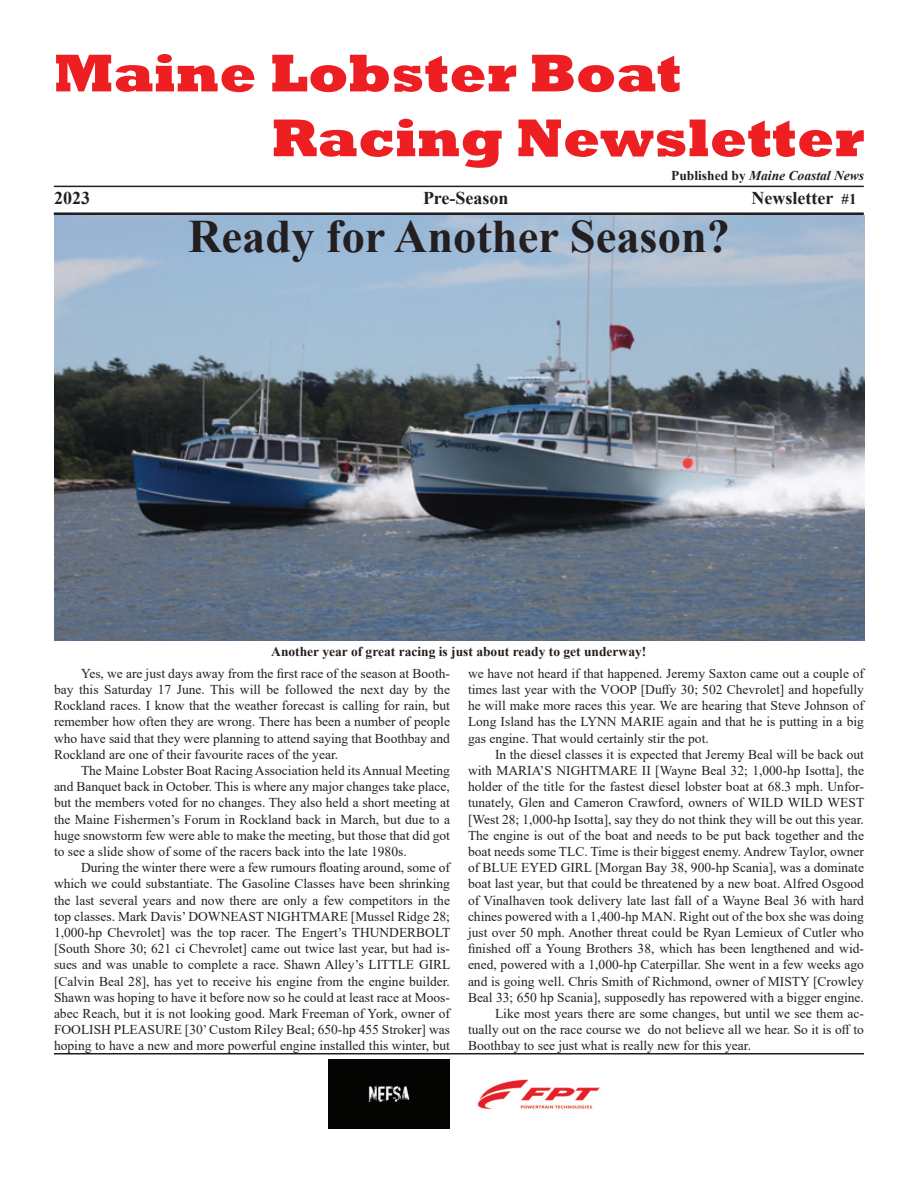
<style>
.page{position:relative;width:918px;height:1188px;background:#fff}
.page>*{position:absolute;margin:0;border:0;box-sizing:border-box;transform-origin:0 0}
.t1{font:800 54px/64.8px "Rockwell";color:#ee1f23}
.t2{font:700 46.5px "Times New Roman";color:#231f20}
.t3{font:700 18px "Times New Roman";color:#231f20}
.t4{font:13.5px/16.2px "Times New Roman";color:#231f20;text-align:justify}
.t5{font:700 13.5px "Times New Roman";color:#231f20}
.t6{font:italic 700 13.5px "Times New Roman";color:#231f20}
.s1{font-size:15px}
.s2{font-style:normal}
</style>
<div class="page">
<hr style="left:54px;top:186px;width:810px;height:1px;background:#231f20">
<hr style="left:54px;top:1053px;width:810px;height:1px;background:#231f20">
<hr style="left:54px;top:212px;width:810px;height:3px;background:#231f20">
<div style="left:328px;top:1059px;width:122px;height:69px;background:#040503"></div>
<img style="left:477px;top:1079px;width:123px;height:31px">
<img style="left:54px;top:215px;width:810px;height:425px">
<h1 class="t1" style="left:271px;top:40px;width:594px;text-indent:-218px">Maine Lobster Boat<br>Racing Newsletter</h1>
<h3 class="t3" style="left:54px;top:188px;width:37px">2023</h3>
<h3 class="t3" style="left:423px;top:188px;width:87px">Pre-Season</h3>
<h3 class="t3" style="left:752px;top:188px;width:106px">Newsletter <span class="s1">#1</span></h3>
<p class="t6" style="left:671px;top:168px;width:194px"><span class="s2">Published by</span> Maine Coastal News</p>
<h2 class="t2" style="left:188px;top:210px;width:544px">Ready for Another Season?</h2>
<p class="t5" style="left:271px;top:644px;width:377px">Another year of great racing is just about ready to get underway!</p>
<p class="t4" style="left:468px;top:665px;width:398px">we have not heard if that happened. Jeremy Saxton came out a couple of times last year with the VOOP [ Duffy 30; 502 Chevrolet] and hopefully he will make more races this year. We are hearing that Steve Johnson of Long Island has the LYNN MARIE again and that he is putting in a big gas engine. That would certainly stir the pot.</p>
<p class="t4" style="left:495px;top:746px;width:371px">In the diesel classes it is expected that Jeremy Beal will be back out</p>
<p class="t4" style="left:468px;top:762px;width:398px">with MARIA’S NIGHTMARE II [Wayne Beal 32; 1,000-hp Isotta], the</p>
<p class="t4" style="left:468px;top:779px;width:397px">holder of the title for the fastest diesel lobster boat at 68.3 mph. Unfor-</p>
<p class="t4" style="left:468px;top:795px;width:398px">tunately, Glen and Cameron Crawford, owners of WILD WILD WEST</p>
<p class="t4" style="left:468px;top:811px;width:398px">[West 28; 1,000-hp Isotta], say they do not think they will be out this year.</p>
<p class="t4" style="left:468px;top:827px;width:398px">The engine is out of the boat and needs to be put back together and the</p>
<p class="t4" style="left:468px;top:843px;width:397px">boat needs some TLC. Time is their biggest enemy. Andrew Taylor, owner</p>
<p class="t4" style="left:468px;top:860px;width:398px">of BLUE EYED GIRL [ Morgan Bay 38, 900-hp Scania], was a dominate</p>
<p class="t4" style="left:468px;top:876px;width:397px">boat last year, but that could be threatened by a new boat. Alfred Osgood</p>
<p class="t4" style="left:468px;top:892px;width:398px">of Vinalhaven took delivery late last fall of a Wayne Beal 36 with hard</p>
<p class="t4" style="left:468px;top:908px;width:397px">chines powered with a 1,400-hp MAN. Right out of the box she was doing</p>
<p class="t4" style="left:468px;top:924px;width:397px">just over 50 mph. Another threat could be Ryan Lemieux of Cutler who</p>
<p class="t4" style="left:468px;top:941px;width:398px">finished off a Young Brothers 38, which has been lengthened and wid-</p>
<p class="t4" style="left:468px;top:957px;width:398px">ened, powered with a 1,000-hp Caterpillar. She went in a few weeks ago</p>
<p class="t4" style="left:468px;top:973px;width:398px">and is going well. Chris Smith of Richmond, owner of MISTY [Crowley</p>
<p class="t4" style="left:468px;top:989px;width:398px">Beal 33; 650 hp Scania], supposedly has repowered with a bigger engine.</p>
<p class="t4" style="left:495px;top:1005px;width:371px">Like most years there are some changes, but until we see them ac-</p>
<p class="t4" style="left:468px;top:1022px;width:398px">tually out on the race course we do not believe all we hear. So it is off to</p>
<p class="t4" style="left:468px;top:1038px;width:285px">Boothbay to see just what is really new for this year.</p>
<p class="t4" style="left:54px;top:665px;width:398px;text-indent:27px">Yes, we are just days away from the first race of the season at Booth&shy;bay this Saturday 17 June. This will be followed the next day by the Rockland races. I know that the weather forecast is calling for rain, but remember how often they are wrong. There has been a number of people who have said that they were planning to attend saying that Boothbay and Rockland are one of their favourite races of the year.</p>
<p class="t4" style="left:54px;top:762px;width:398px;text-indent:27px">The Maine Lobster Boat Racing Association held its Annual Meeting and Banquet back in October. This is where any major changes take place, but the members voted for no changes. They also held a short meeting at the Maine Fishermen’s Forum in Rockland back in March, but due to a huge snowstorm few were able to make the meeting, but those that did got to see a slide show of some of the racers back into the late 1980s.</p>
<p class="t4" style="left:54px;top:860px;width:398px;text-indent:27px">During the winter there were a few rumours floating around, some of which we could substantiate. The Gasoline Classes have been shrinking the last several years and now there are only a few competitors in the top classes. Mark Davis’ DOWNEAST NIGHTMARE [ Mussel Ridge 28; 1,000-hp Chevrolet] was the top racer. The Engert’s THUNDERBOLT [South Shore 30; 621 ci Chevrolet] came out twice last year, but had is&shy;sues and was unable to complete a race. Shawn Alley’s LITTLE GIRL [Calvin Beal 28], has yet to receive his engine from the engine builder.<br>Shawn was hoping to have it before now so he could at least race at Moos&shy;abec Reach, but it is not looking good. Mark Freeman of York, owner of FOOLISH PLEASURE [ 30’ Custom Riley Beal; 650-hp 455 Stroker] was hoping to have a new and more powerful engine installed this winter, but</p>
</div>
